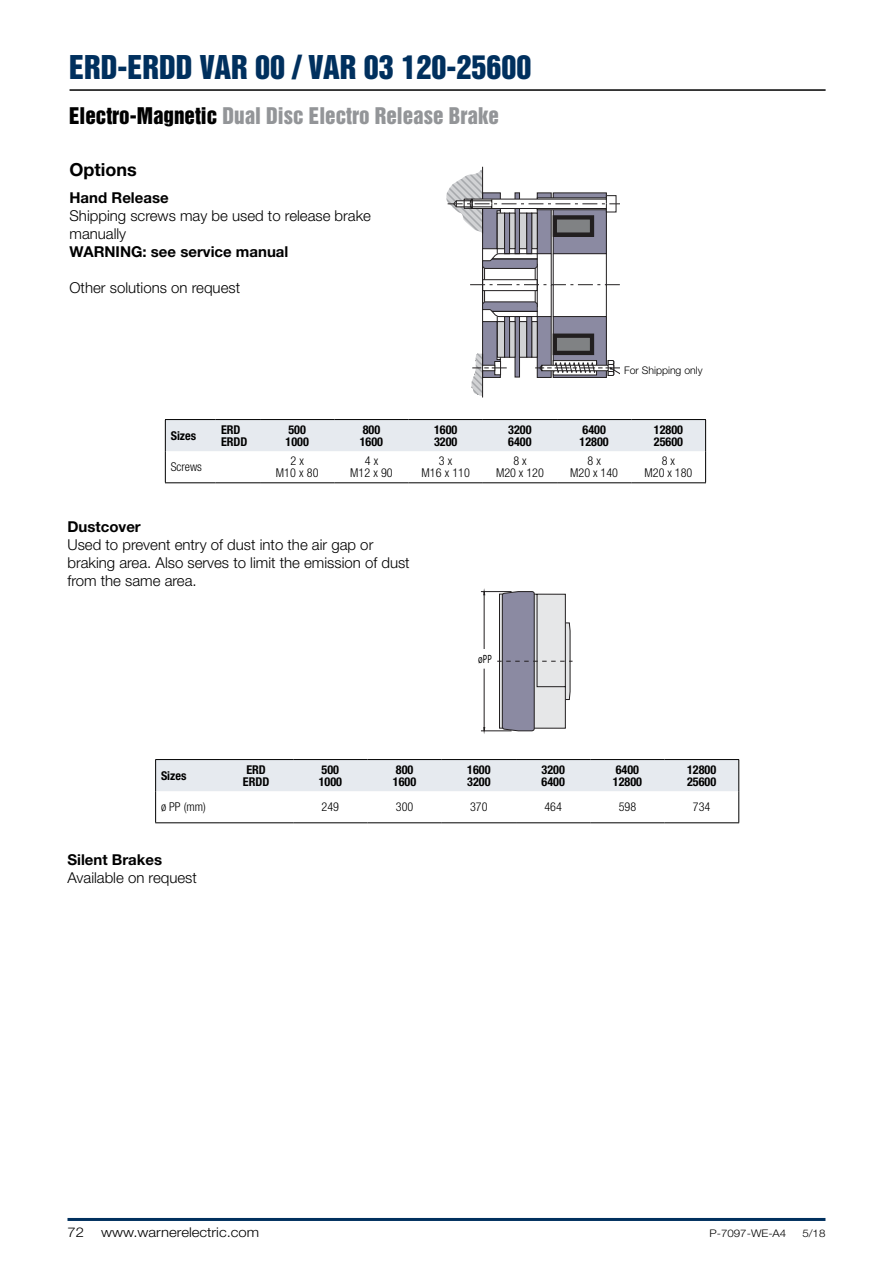
<style>
.page{position:relative;width:893px;height:1263px;background:#fff}
.page>*{position:absolute;margin:0;border:0;box-sizing:border-box;transform-origin:0 0}
.t1{font:30px "Helvetica Inserat LT Std";color:#00305e}
.t2{font:21px "Helvetica Inserat LT Std";color:#939598}
.t3{font:700 18px "Helvetica Neue LT Std";color:#000}
.t4{font:300 15px/18px "Helvetica Neue LT Std";color:#000}
.t5{font:700 15px "Helvetica Neue LT Std";color:#000}
.t6{font:300 13.5px "Helvetica Neue LT Std";color:#000;scale:1.1 1}
.t7{font:700 condensed 12.15px "Helvetica Neue LT Std";color:#000}
.t8{font:300 condensed 12.15px "Helvetica Neue LT Std";color:#000}
.t9{font:12px "Akzidenz Grotesk BE";color:#000;scale:.7 1}
.t10{font:300 10.5px "Helvetica Neue LT Std";color:#000;scale:1.1 1}
.t11{font:300 10.5px "Helvetica Neue LT Std";color:#000}
.s1{color:#000}
</style>
<div class="page">
<hr style="left:70px;top:89px;width:756px;height:2px;background:#000">
<hr style="left:484px;top:595px;width:1px;height:54px;background:#221f20">
<hr style="left:484px;top:669px;width:1px;height:59px;background:#221f20">
<hr style="left:481px;top:730px;width:31px;height:1px;background:#221f20">
<hr style="left:481px;top:591px;width:31px;height:1px;background:#221f20">
<svg style="left:497px;top:591px;width:75px;height:140px"></svg>
<svg style="left:446px;top:166px;width:173px;height:232px"></svg>
<div style="left:464px;top:199px;width:8px;height:10px;border:1px solid #221f20"></div>
<hr style="left:68px;top:1218px;width:757px;height:3px;background:#00305e">
<div style="left:166px;top:420px;width:539px;height:31px;background:#e6eaef"></div>
<hr style="left:165px;top:419px;width:51px;height:1px;background:#000">
<hr style="left:165px;top:420px;width:1px;height:31px;background:#000">
<hr style="left:216px;top:419px;width:44px;height:1px;background:#000">
<hr style="left:260px;top:419px;width:74px;height:1px;background:#000">
<hr style="left:334px;top:419px;width:75px;height:1px;background:#000">
<hr style="left:409px;top:419px;width:74px;height:1px;background:#000">
<hr style="left:483px;top:419px;width:74px;height:1px;background:#000">
<hr style="left:557px;top:419px;width:74px;height:1px;background:#000">
<hr style="left:631px;top:419px;width:75px;height:1px;background:#000">
<hr style="left:705px;top:420px;width:1px;height:31px;background:#000">
<hr style="left:165px;top:451px;width:1px;height:31px;background:#000">
<hr style="left:705px;top:451px;width:1px;height:31px;background:#000">
<hr style="left:165px;top:482px;width:51px;height:1px;background:#000">
<hr style="left:216px;top:482px;width:44px;height:1px;background:#000">
<hr style="left:260px;top:482px;width:74px;height:1px;background:#000">
<hr style="left:334px;top:482px;width:75px;height:1px;background:#000">
<hr style="left:409px;top:482px;width:74px;height:1px;background:#000">
<hr style="left:483px;top:482px;width:74px;height:1px;background:#000">
<hr style="left:557px;top:482px;width:74px;height:1px;background:#000">
<hr style="left:631px;top:482px;width:75px;height:1px;background:#000">
<div style="left:156px;top:760px;width:582px;height:31px;background:#e6eaef"></div>
<hr style="left:155px;top:759px;width:64px;height:1px;background:#000">
<hr style="left:155px;top:760px;width:1px;height:31px;background:#000">
<hr style="left:219px;top:759px;width:74px;height:1px;background:#000">
<hr style="left:293px;top:759px;width:74px;height:1px;background:#000">
<hr style="left:367px;top:759px;width:75px;height:1px;background:#000">
<hr style="left:442px;top:759px;width:74px;height:1px;background:#000">
<hr style="left:516px;top:759px;width:74px;height:1px;background:#000">
<hr style="left:590px;top:759px;width:74px;height:1px;background:#000">
<hr style="left:664px;top:759px;width:75px;height:1px;background:#000">
<hr style="left:738px;top:760px;width:1px;height:31px;background:#000">
<hr style="left:155px;top:791px;width:1px;height:31px;background:#000">
<hr style="left:738px;top:791px;width:1px;height:31px;background:#000">
<hr style="left:155px;top:822px;width:64px;height:1px;background:#000">
<hr style="left:219px;top:822px;width:74px;height:1px;background:#000">
<hr style="left:293px;top:822px;width:74px;height:1px;background:#000">
<hr style="left:367px;top:822px;width:75px;height:1px;background:#000">
<hr style="left:442px;top:822px;width:74px;height:1px;background:#000">
<hr style="left:516px;top:822px;width:74px;height:1px;background:#000">
<hr style="left:590px;top:822px;width:74px;height:1px;background:#000">
<hr style="left:664px;top:822px;width:75px;height:1px;background:#000">
<p class="t1" style="left:69px;top:49px;width:464px">ERD-ERDD VAR 00 / VAR 03 120-25600</p>
<p class="t2" style="left:69px;top:104px;width:431px"><span class="s1">Electro-Magnetic</span> Dual Disc Electro Release Brake</p>
<p class="t3" style="left:70px;top:158px;width:69px">Options</p>
<p class="t5" style="left:70px;top:188px;width:101px">Hand Release</p>
<p class="t4" style="left:70px;top:206px;width:303px">Shipping screws may be used to release brake manually</p>
<p class="t5" style="left:70px;top:242px;width:220px">WARNING: see service manual</p>
<p class="t4" style="left:70px;top:278px;width:172px">Other solutions on request</p>
<p class="t11" style="left:624px;top:363px;width:80px">For Shipping only</p>
<p class="t7" style="left:171px;top:428px;width:27px">Sizes</p>
<p class="t7" style="left:221px;top:422px;width:21px">ERD</p>
<p class="t7" style="left:221px;top:434px;width:28px">ERDD</p>
<p class="t7" style="left:288px;top:422px;width:19px">500</p>
<p class="t7" style="left:286px;top:434px;width:25px">1000</p>
<p class="t7" style="left:363px;top:422px;width:19px">800</p>
<p class="t7" style="left:360px;top:434px;width:25px">1600</p>
<p class="t7" style="left:434px;top:422px;width:25px">1600</p>
<p class="t7" style="left:434px;top:434px;width:25px">3200</p>
<p class="t7" style="left:508px;top:422px;width:25px">3200</p>
<p class="t7" style="left:508px;top:434px;width:25px">6400</p>
<p class="t7" style="left:583px;top:422px;width:25px">6400</p>
<p class="t7" style="left:580px;top:434px;width:31px">12800</p>
<p class="t7" style="left:654px;top:422px;width:31px">12800</p>
<p class="t7" style="left:654px;top:434px;width:31px">25600</p>
<p class="t8" style="left:171px;top:460px;width:33px">Screws</p>
<p class="t8" style="left:290px;top:454px;width:15px">2 x</p>
<p class="t8" style="left:276px;top:466px;width:44px">M10 x 80</p>
<p class="t8" style="left:365px;top:454px;width:15px">4 x</p>
<p class="t8" style="left:350px;top:466px;width:44px">M12 x 90</p>
<p class="t8" style="left:439px;top:454px;width:15px">3 x</p>
<p class="t8" style="left:421px;top:466px;width:50px">M16 x 110</p>
<p class="t8" style="left:513px;top:454px;width:15px">8 x</p>
<p class="t8" style="left:496px;top:466px;width:49px">M20 x 120</p>
<p class="t8" style="left:588px;top:454px;width:15px">8 x</p>
<p class="t8" style="left:570px;top:466px;width:49px">M20 x 140</p>
<p class="t8" style="left:662px;top:454px;width:15px">8 x</p>
<p class="t8" style="left:645px;top:466px;width:49px">M20 x 180</p>
<p class="t5" style="left:67px;top:518px;width:75px">Dustcover</p>
<p class="t4" style="left:67px;top:536px;width:344px">Used to prevent entry of dust into the air gap or braking area. Also serves to limit the emission of dust from the same area.</p>
<p class="t9" style="left:478px;top:651px;width:21px">øPP</p>
<p class="t7" style="left:161px;top:768px;width:27px">Sizes</p>
<p class="t7" style="left:246px;top:762px;width:21px">ERD</p>
<p class="t7" style="left:243px;top:774px;width:28px">ERDD</p>
<p class="t7" style="left:322px;top:762px;width:19px">500</p>
<p class="t7" style="left:319px;top:774px;width:25px">1000</p>
<p class="t7" style="left:396px;top:762px;width:19px">800</p>
<p class="t7" style="left:393px;top:774px;width:25px">1600</p>
<p class="t7" style="left:467px;top:762px;width:25px">1600</p>
<p class="t7" style="left:467px;top:774px;width:25px">3200</p>
<p class="t7" style="left:541px;top:762px;width:25px">3200</p>
<p class="t7" style="left:541px;top:774px;width:25px">6400</p>
<p class="t7" style="left:616px;top:762px;width:25px">6400</p>
<p class="t7" style="left:613px;top:774px;width:31px">12800</p>
<p class="t7" style="left:687px;top:762px;width:31px">12800</p>
<p class="t7" style="left:687px;top:774px;width:31px">25600</p>
<p class="t8" style="left:161px;top:800px;width:46px">ø PP (mm)</p>
<p class="t8" style="left:322px;top:800px;width:19px">249</p>
<p class="t8" style="left:396px;top:800px;width:19px">300</p>
<p class="t8" style="left:470px;top:800px;width:19px">370</p>
<p class="t8" style="left:544px;top:800px;width:19px">464</p>
<p class="t8" style="left:619px;top:800px;width:19px">598</p>
<p class="t8" style="left:693px;top:800px;width:19px">734</p>
<p class="t5" style="left:67px;top:850px;width:96px">Silent Brakes</p>
<p class="t4" style="left:67px;top:868px;width:131px">Available on request</p>
<p class="t6" style="left:68px;top:1223px;width:17px">72</p>
<p class="t6" style="left:101px;top:1223px;width:145px">www.warnerelectric.com</p>
<p class="t10" style="left:709px;top:1226px;width:71px">P-7097-WE-A4</p>
<p class="t10" style="left:802px;top:1226px;width:23px">5/18</p>
</div>
